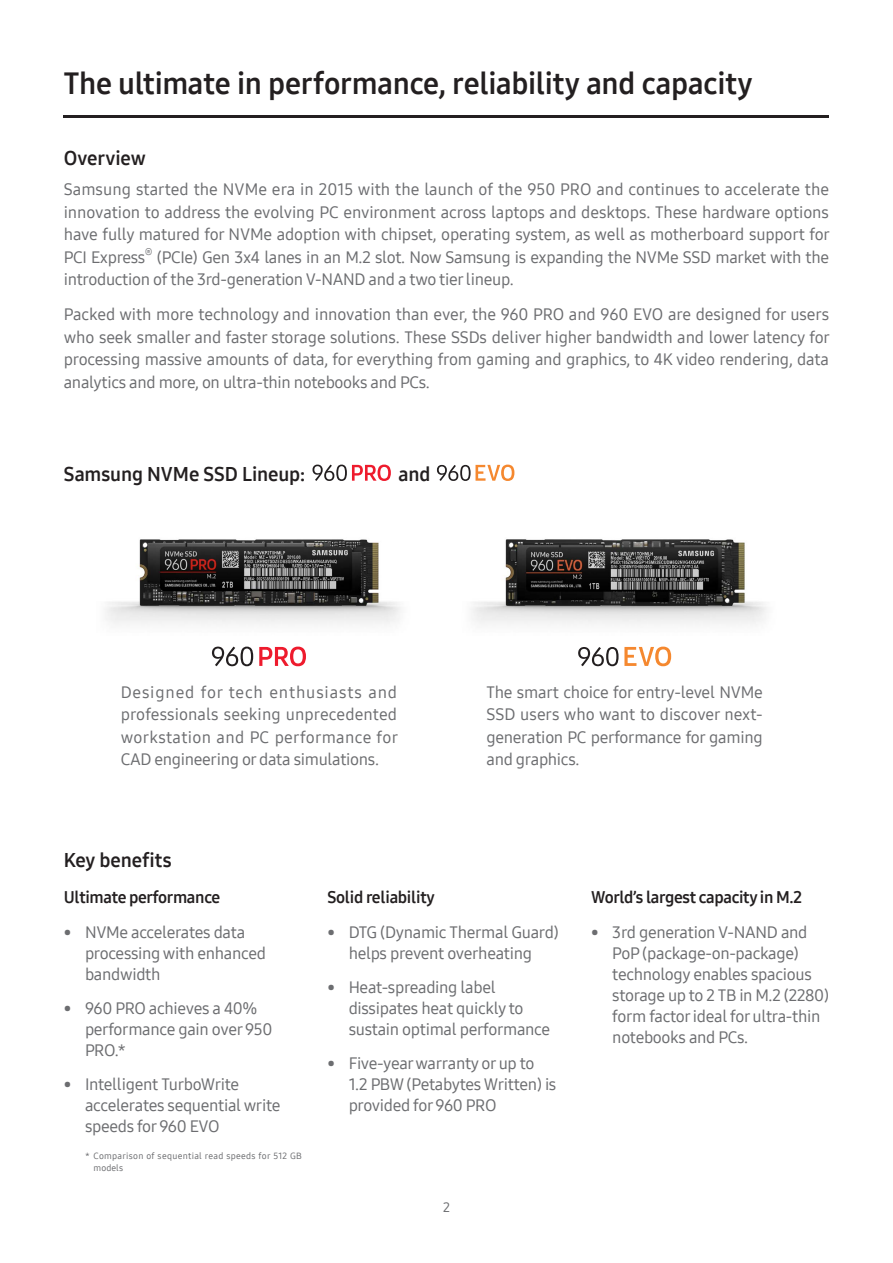
<style>
.page{position:relative;width:893px;height:1263px;background:#fff}
.page>*{position:absolute;margin:0;border:0;box-sizing:border-box;transform-origin:0 0}
.t1{font:30px "Samsung One 700";letter-spacing:-.01em;color:#231f20}
.t2{font:19.5px "Samsung One 700";letter-spacing:-.005em;color:#231f20}
.t3{font:16.5px/21px "Samsung One 500";letter-spacing:-.02em;color:#6c6d70}
.t4{font:16.5px "Samsung One 700";letter-spacing:-.02em;color:#231f20}
.t5{font:13.5px "Samsung One 500";color:#6c6d70}
.t6{font:9.6px "Samsung One 500";color:#6c6d70}
.t7{font:9px/12px "Samsung One 500";letter-spacing:.03em;color:#6c6d70}
</style>
<div class="page">
<hr style="left:64px;top:115px;width:765px;height:3px;background:#231f20">
<img style="left:471px;top:539px;width:296px;height:122px">
<img style="left:105px;top:539px;width:296px;height:120px">
<svg style="left:437px;top:465px;width:77px;height:16px"></svg>
<svg style="left:578px;top:647px;width:40px;height:19px"></svg>
<svg style="left:624px;top:647px;width:47px;height:19px"></svg>
<svg style="left:312px;top:465px;width:79px;height:16px"></svg>
<svg style="left:259px;top:647px;width:47px;height:19px"></svg>
<svg style="left:212px;top:647px;width:41px;height:19px"></svg>
<h1 class="t1" style="left:64px;top:63px;width:690px">The ultimate in performance, reliability and capacity</h1>
<p class="t2" style="left:64px;top:146px;width:83px">Overview</p>
<p class="t3" style="left:64px;top:178px;width:768px;line-height:22.5px;text-align:justify">Samsung started the NVMe era in 2015 with the launch of the 950 PRO and continues to accelerate the innovation to address the evolving PC environment across laptops and desktops. These hardware options have fully matured for NVMe adoption with chipset, operating system, as well as motherboard support for PCI Express</p>
<p class="t6" style="left:145px;top:245px;width:9px">®</p>
<p class="t3" style="left:64px;top:245px;width:767px;line-height:22.5px;text-indent:93px">(PCIe) Gen 3x4 lanes in an M.2 slot. Now Samsung is expanding the NVMe SSD market with the introduction of the 3rd-generation V-NAND and a two tier lineup.</p>
<p class="t3" style="left:64px;top:303px;width:768px;line-height:22.5px;text-align:justify">Packed with more technology and innovation than ever, the 960 PRO and 960 EVO are designed for users who seek smaller and faster storage solutions. These SSDs deliver higher bandwidth and lower latency for processing massive amounts of data, for everything from gaming and graphics, to 4K video rendering, data analytics and more, on ultra-thin notebooks and PCs.</p>
<p class="t2" style="left:64px;top:461px;width:243px">Samsung NVMe SSD Lineup:</p>
<p class="t2" style="left:398px;top:461px;width:34px">and</p>
<p class="t3" style="left:121px;top:680px;width:279px;line-height:22.5px;text-align:justify">Designed for tech enthusiasts and professionals seeking unprecedented workstation and PC performance for CAD engineering or data simulations.</p>
<p class="t3" style="left:486px;top:680px;width:278px;line-height:22.5px;text-align:justify">The smart choice for entry-level NVMe SSD users who want to discover next&shy;generation PC performance for gaming and graphics.</p>
<p class="t2" style="left:64px;top:847px;width:109px">Key benefits</p>
<p class="t4" style="left:64px;top:886px;width:158px">Ultimate performance</p>
<p class="t3" style="left:85px;top:922px;width:182px;text-indent:-21px">• NVMe accelerates data processing with enhanced bandwidth</p>
<p class="t3" style="left:85px;top:997px;width:189px;text-indent:-21px">• 960 PRO achieves a 40% performance gain over 950<br>PRO.*</p>
<p class="t3" style="left:85px;top:1073px;width:197px;text-indent:-21px">• Intelligent TurboWrite accelerates sequential write speeds for 960 EVO</p>
<p class="t7" style="left:94px;top:1150px;width:210px;text-indent:-8px">* Comparison of sequential read speeds for 512 GB models</p>
<p class="t4" style="left:327px;top:886px;width:109px">Solid reliability</p>
<p class="t3" style="left:327px;top:922px;width:233px;text-align:center">• DTG (Dynamic Thermal Guard) helps prevent overheating</p>
<p class="t3" style="left:349px;top:976px;width:203px;text-indent:-21px">• Heat-spreading label dissipates heat quickly to sustain optimal performance</p>
<p class="t3" style="left:349px;top:1052px;width:209px;text-indent:-21px">• Five-year warranty or up to<br>1.2 PBW (Petabytes Written) is provided for 960 PRO</p>
<p class="t5" style="left:443px;top:1198px;width:8px">2</p>
<p class="t4" style="left:591px;top:886px;width:213px">World’s largest capacity in M.2</p>
<p class="t3" style="left:612px;top:922px;width:218px;text-indent:-21px">• 3rd generation V-NAND and<br>PoP (package-on-package) technology enables spacious storage up to 2 TB in M.2 (2280) form factor ideal for ultra-thin notebooks and PCs.</p>
</div>
